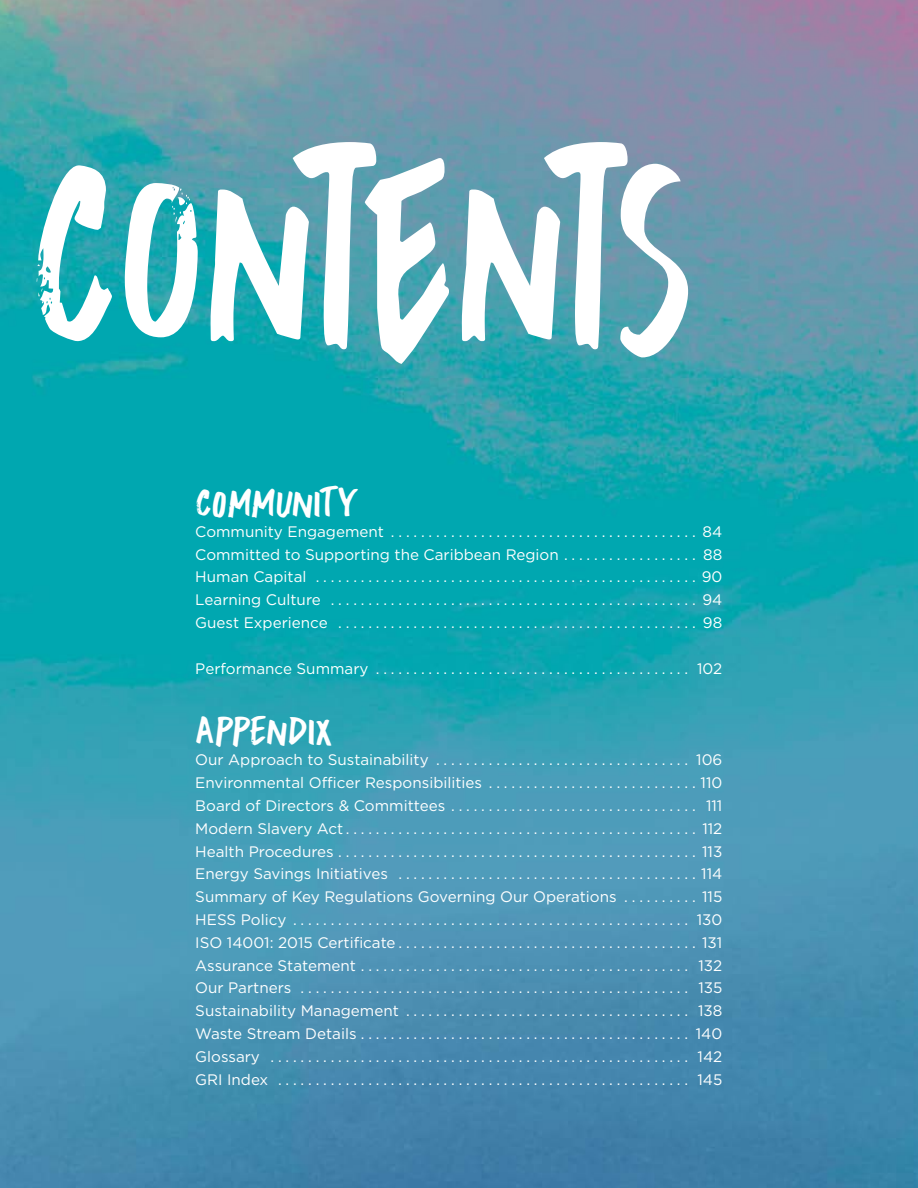
<style>
.page{position:relative;width:918px;height:1188px;background:#fff}
.page>*{position:absolute;margin:0;border:0;box-sizing:border-box;transform-origin:0 0}
.t1{font:271.65px "Buntaro";letter-spacing:-.095em;color:#fff;scale:.79 1}
.t2{font:40.5px "Buntaro";letter-spacing:-.02em;color:#fff}
.t3{font:40.5px "Buntaro";color:#fff}
.t4{font:15.15px/22.8px "Gotham";color:#fff;text-align:justify}
</style>
<div class="page">
<img style="left:0;top:0;width:918px;height:1188px">
<h1 class="t1" style="left:30px;top:86px;width:842px">CONTENTS</h1>
<h2 class="t2" style="left:195px;top:477px;width:165px">COMMUNITY</h2>
<p class="t4" style="left:195px;top:520px;width:529px">Community Engagement ......................................... 84<br>Committed to Supporting the Caribbean Region . . . . . . . . . . . . . . . . . . 88<br>Human Capital ................................................... 90<br>Learning Culture ................................................. 94<br>Guest Experience ................................................ 98</p>
<p class="t4" style="left:195px;top:657px;width:529px">Performance Summary .......................................... 102</p>
<h2 class="t3" style="left:195px;top:706px;width:139px">APPENDIX</h2>
<p class="t4" style="left:195px;top:748px;width:529px">Our Approach to Sustainability .................................. 106<br>Environmental Officer Responsibilities . . . . . . . . . . . . . . . . . . . . . . . . . . . . 110<br>Board of Directors &amp; Committees ................................. 111<br>Modern Slavery Act............................................... 112<br>Health Procedures ................................................ 113<br>Energy Savings Initiatives ........................................ 114<br>Summary of Key Regulations Governing Our Operations . . . . . . . . . . 115<br>HESS Policy ..................................................... 130<br>ISO 14001: 2015 Certificate........................................ 131<br>Assurance Statement............................................ 132<br>Our Partners .................................................... 135<br>Sustainability Management ...................................... 138<br>Waste Stream Details............................................ 140<br>Glossary ........................................................ 142<br>GRI Index ....................................................... 145</p>
</div>
